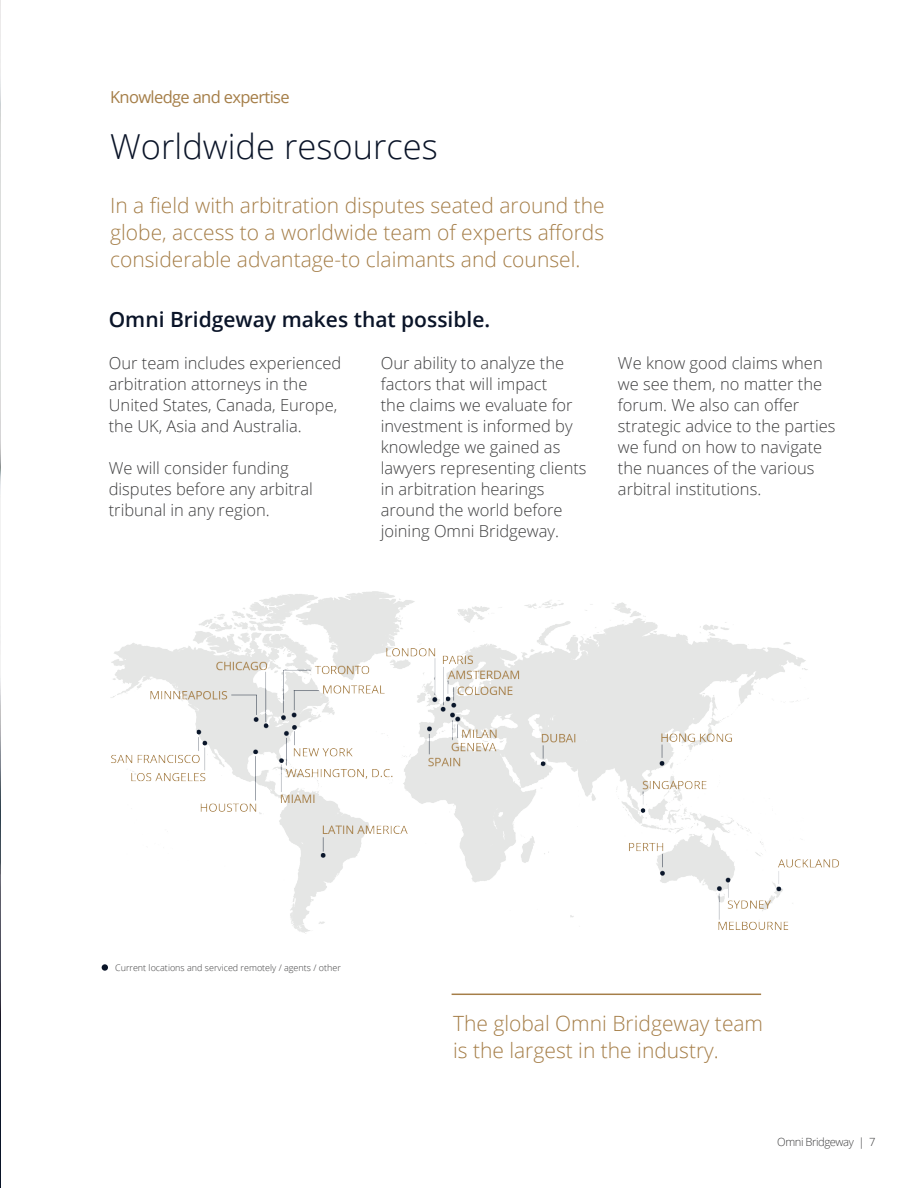
<style>
.page{position:relative;width:918px;height:1188px;background:#fff}
.page>*{position:absolute;margin:0;border:0;box-sizing:border-box;transform-origin:0 0}
.t1{font:300 34.5px "Open Sans";color:#0a1428}
.body{font:300 21px/27px "Open Sans";color:#a57e48;text-align:justify}
.t2{font:600 21px "Open Sans";color:#0a1428}
.body-2{font:300 16.5px/21px "Open Sans";color:#3e3e3f}
.Subhead{font:16.5px "Open Sans";letter-spacing:-.04em;color:#a57e48}
.t3{font:300 11.25px "Open Sans";letter-spacing:-.04em;color:#3e3e3f}
.t4{font:300 9px "Open Sans";color:#3e3e3f}
</style>
<div class="page">
<hr style="left:0;top:0;width:1px;height:1188px;background:#0a1428">
<img style="left:0;top:0;width:1px;height:678px">
<img style="left:0;top:678px;width:1px;height:395px">
<img style="left:111px;top:592px;width:728px;height:341px">
<hr style="left:452px;top:994px;width:309px;height:1px;background:#a57e48">
<div style="left:102px;top:964px;width:6px;height:7px;background:#0a1428;border-radius:50%"></div>
<p class="Subhead" style="left:110px;top:86px;width:181px">Knowledge and expertise</p>
<p class="t1" style="left:110px;top:123px;width:329px">Worldwide resources</p>
<p class="body" style="left:110px;top:191px;width:496px">In a field with arbitration disputes seated around the globe, access to a worldwide team of experts affords considerable advantage-to claimants and counsel.</p>
<p class="t2" style="left:109px;top:305px;width:383px">Omni Bridgeway makes that possible.</p>
<p class="body-2" style="left:109px;top:352px;width:234px">Our team includes experienced arbitration attorneys in the<br>United States, Canada, Europe, the UK, Asia and Australia.</p>
<p class="body-2" style="left:109px;top:457px;width:206px">We will consider funding disputes before any arbitral tribunal in any region.</p>
<p class="body-2" style="left:381px;top:352px;width:207px">Our ability to analyze the factors that will impact<br>the claims we evaluate for investment is informed by knowledge we gained as lawyers representing clients in arbitration hearings around the world before joining Omni Bridgeway.</p>
<p class="body-2" style="left:618px;top:352px;width:219px">We know good claims when we see them, no matter the forum. We also can offer strategic advice to the parties we fund on how to navigate the nuances of the various arbitral institutions.</p>
<p class="t4" style="left:115px;top:962px;width:227px">Current locations and serviced remotely / agents / other</p>
<p class="body" style="left:453px;top:1009px;width:312px">The global Omni Bridgeway team is the largest in the industry.</p>
<p class="t3" style="left:777px;top:1134px;width:100px">Omni Bridgeway | 7</p>
</div>
